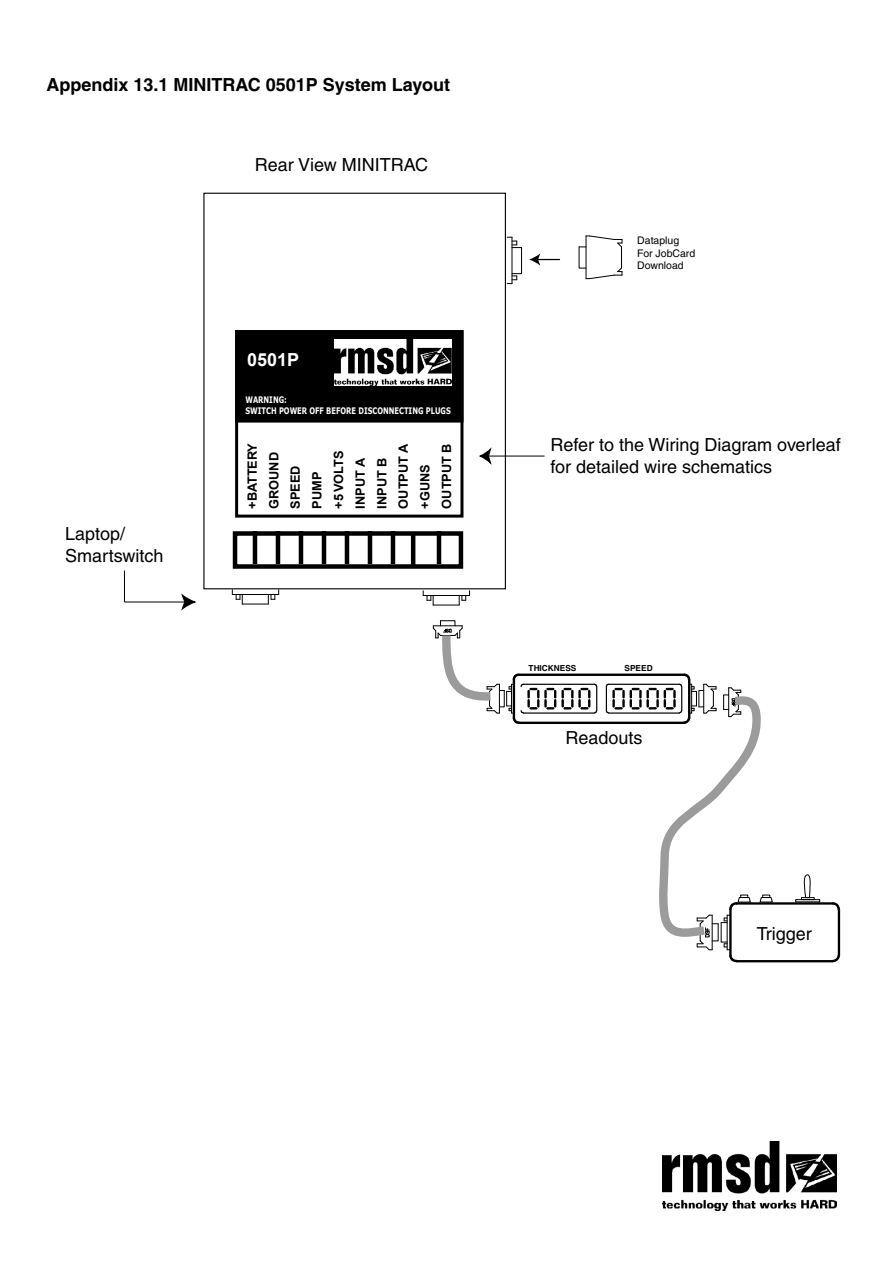
<style>
.page{position:relative;width:893px;height:1263px;background:#fff}
.page>*{position:absolute;margin:0;border:0;box-sizing:border-box;transform-origin:0 0}
.t1{font:18px/21.8px "Helvetica";color:#000}
.t2{font:700 18px "Helvetica";color:#000}
.t3{font:700 18px "Arial";color:#fff}
.t4{font:700 12.75px/21.6px "Arial";color:#000}
.t5{font:10.5px/12.8px "Helvetica";color:#000}
.t6{font:700 9px/10.5px "Verdana";color:#fff;scale:.75 1}
.t7{font:700 8.25px "Helvetica";color:#000}
</style>
<div class="page">
<div style="left:203px;top:193px;width:303px;height:396px;border:1px solid #000"></div>
<div style="left:235px;top:330px;width:228px;height:188px;border:3px solid #000"></div>
<div style="left:235px;top:330px;width:228px;height:93px;background:#000"></div>
<img style="left:334px;top:339px;width:117px;height:46px">
<svg style="left:578px;top:235px;width:45px;height:44px"></svg>
<svg style="left:507px;top:237px;width:15px;height:47px"></svg>
<hr style="left:519px;top:722px;width:165px;height:2px;background:#000">
<hr style="left:519px;top:673px;width:165px;height:3px;background:#000">
<hr style="left:838px;top:909px;width:2px;height:46px;background:#000">
<hr style="left:736px;top:960px;width:97px;height:2px;background:#000">
<hr style="left:736px;top:902px;width:97px;height:3px;background:#000">
<svg style="left:831px;top:902px;width:10px;height:9px"></svg>
<svg style="left:831px;top:953px;width:10px;height:10px"></svg>
<div style="left:795px;top:899px;width:25px;height:3px;border:1px solid #000"></div>
<div style="left:801px;top:897px;width:14px;height:3px;border:1px solid #000"></div>
<svg style="left:802px;top:874px;width:11px;height:24px"></svg>
<svg style="left:423px;top:591px;width:47px;height:15px"></svg>
<svg style="left:232px;top:590px;width:47px;height:15px"></svg>
<svg style="left:432px;top:620px;width:166px;height:104px"></svg>
<svg style="left:605px;top:673px;width:168px;height:290px"></svg>
<div style="left:233px;top:531px;width:230px;height:38px;border:4px solid #000"></div>
<hr style="left:253px;top:531px;width:4px;height:33px;background:#000">
<hr style="left:276px;top:531px;width:4px;height:33px;background:#000">
<hr style="left:299px;top:531px;width:4px;height:33px;background:#000">
<hr style="left:322px;top:531px;width:4px;height:33px;background:#000">
<hr style="left:368px;top:531px;width:4px;height:33px;background:#000">
<hr style="left:391px;top:531px;width:4px;height:33px;background:#000">
<hr style="left:345px;top:531px;width:4px;height:33px;background:#000">
<hr style="left:437px;top:531px;width:4px;height:33px;background:#000">
<hr style="left:124px;top:570px;width:1px;height:32px;background:#000">
<hr style="left:124px;top:602px;width:62px;height:1px;background:#000">
<svg style="left:180px;top:593px;width:16px;height:18px"></svg>
<hr style="left:411px;top:535px;width:4px;height:33px;background:#000">
<hr style="left:487px;top:456px;width:57px;height:1px;background:#000">
<svg style="left:479px;top:447px;width:13px;height:18px"></svg>
<svg style="left:529px;top:253px;width:31px;height:13px"></svg>
<img style="left:662px;top:1142px;width:174px;height:68px">
<p class="t2" style="left:46px;top:78px;width:405px">Appendix 13.1 MINITRAC 0501P System Layout</p>
<p class="t1" style="left:255px;top:156px;width:175px">Rear View MINITRAC</p>
<p class="t3" style="left:247px;top:353px;width:54px">0501P</p>
<p class="t6" style="left:245px;top:396px;width:275px">WARNING:<br>SWITCH POWER OFF BEFORE DISCONNECTING PLUGS</p>
<p class="t1" style="left:65px;top:525px;width:100px">Laptop/<br>Smartswitch</p>
<p class="t4" style="left:243px;top:509px;width:67px;rotate:-90deg">+BATTERY<br>GROUND<br>SPEED<br>PUMP<br>+5 VOLTS<br>INPUT A<br>INPUT B<br>OUTPUT A +GUNS<br>OUTPUT B</p>
<p class="t5" style="left:637px;top:235px;width:60px">Dataplug<br>For JobCard<br>Download</p>
<p class="t1" style="left:550px;top:436px;width:292px">Refer to the Wiring Diagram overleaf for detailed wire schematics</p>
<p class="t7" style="left:529px;top:665px;width:49px">THICKNESS</p>
<p class="t7" style="left:625px;top:665px;width:30px">SPEED</p>
<p class="t1" style="left:566px;top:728px;width:79px">Readouts</p>
<p class="t1" style="left:757px;top:924px;width:57px">Trigger</p>
</div>
